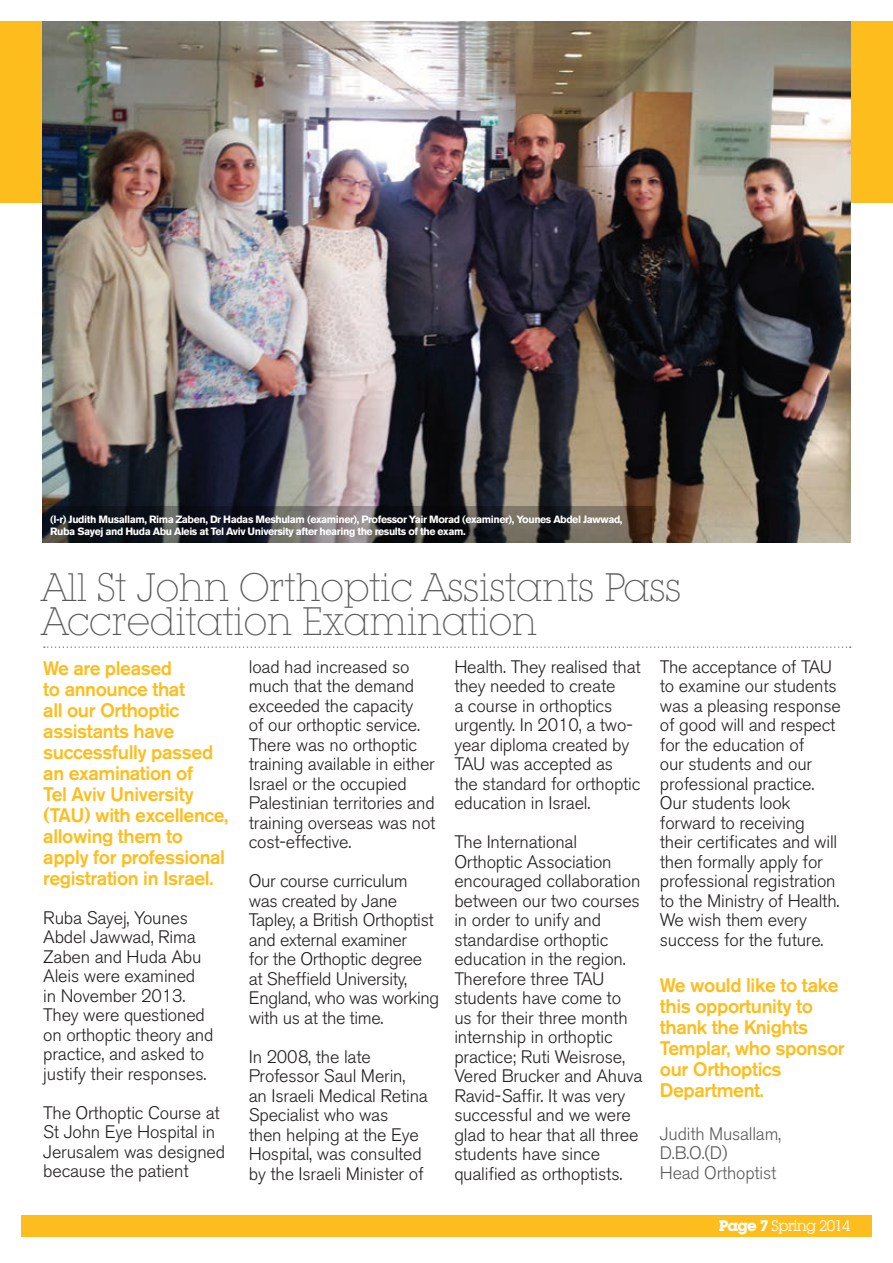
<style>
.page{position:relative;width:893px;height:1263px;background:#fff}
.page>*{position:absolute;margin:0;border:0;box-sizing:border-box;transform-origin:0 0}
.t1{font:300 39px "Lubalin Graph IT Cby BT Xtra";letter-spacing:-.01em;color:#595a59}
.t2{font:500 19.5px/21px "Akzidenz Grotesk BE";letter-spacing:-.02em;color:#fdbd1d}
.t3{font:300 18px/19.5px "Akzidenz Grotesk BE";letter-spacing:-.01em;color:#231f20}
.t4{font:300 18px/19.5px "Akzidenz Grotesk BE";letter-spacing:-.01em;color:#595a59}
.t5{font:15.15px "Lubalin Graph IT Cby BT";letter-spacing:-.06em;color:#fff}
.t6{font:700 10.5px/12px "Akzidenz Grotesk BE";letter-spacing:-.04em;color:#fff}
.s1{font-weight:700}
</style>
<div class="page">
<div style="left:0;top:21px;width:893px;height:182px;background:#fdbd1d"></div>
<img style="left:42px;top:21px;width:808px;height:521px">
<div style="left:21px;top:1215px;width:851px;height:22px;background:#fdbd1d"></div>
<svg style="left:44px;top:646px;width:807px;height:2px"></svg>
<svg style="left:42px;top:506px;width:610px;height:36px;background:#393738"></svg>
<p class="t6" style="left:50px;top:514px;width:574px">(l-r) Judith Musallam, Rima Zaben, Dr Hadas Meshulam (examiner), Professor Yair Morad (examiner), Younes Abdel Jawwad,<br>Ruba Sayej and Huda Abu Aleis at Tel Aviv University after hearing the results of the exam.</p>
<p class="t1" style="left:43px;top:563px;width:641px">All St John Orthoptic Assistants Pass</p>
<p class="t1" style="left:43px;top:598px;width:496px">Accreditation Examination</p>
<p class="t2" style="left:43px;top:657px;width:186px">We are pleased<br>to announce that<br>all our Orthoptic assistants have successfully passed an examination of<br>Tel Aviv University (TAU) with excellence, allowing them to apply for professional registration in Israel.</p>
<p class="t3" style="left:43px;top:908px;width:172px">Ruba Sayej, Younes<br>Abdel Jawwad, Rima<br>Zaben and Huda Abu<br>Aleis were examined<br>in November 2013.<br>They were questioned on orthoptic theory and practice, and asked to justify their responses.</p>
<p class="t3" style="left:43px;top:1103px;width:183px">The Orthoptic Course at<br>St John Eye Hospital in<br>Jerusalem was designed because the patient</p>
<p class="t3" style="left:660px;top:657px;width:182px">The acceptance of TAU to examine our students was a pleasing response of good will and respect for the education of<br>our students and our professional practice.</p>
<p class="t3" style="left:660px;top:793px;width:181px">Our students look forward to receiving their certificates and will then formally apply for professional registration to the Ministry of Health.<br>We wish them every success for the future.</p>
<p class="t2" style="left:660px;top:974px;width:186px">We would like to take this opportunity to thank the Knights<br>Templar, who sponsor our Orthoptics<br>Department.</p>
<p class="t4" style="left:660px;top:1124px;width:123px">Judith Musallam,<br>D.B.O.(D)</p>
<p class="t4" style="left:660px;top:1163px;width:118px">Head Orthoptist</p>
<p class="t3" style="left:249px;top:657px;width:188px">load had increased so much that the demand exceeded the capacity<br>of our orthoptic service.<br>There was no orthoptic training available in either<br>Israel or the occupied<br>Palestinian territories and training overseas was not cost-effective.</p>
<p class="t3" style="left:249px;top:871px;width:192px">Our course curriculum was created by Jane<br>Tapley, a British Orthoptist and external examiner<br>for the Orthoptic degree at Sheffield University,<br>England, who was working with us at the time.</p>
<p class="t3" style="left:249px;top:1047px;width:181px">In 2008, the late<br>Professor Saul Merin, an Israeli Medical Retina<br>Specialist who was<br>then helping at the Eye<br>Hospital, was consulted by the Israeli Minister of</p>
<p class="t3" style="left:454px;top:657px;width:188px">Health. They realised that they needed to create<br>a course in orthoptics urgently. In 2010, a two&shy;year diploma created by<br>TAU was accepted as the standard for orthoptic education in Israel.</p>
<p class="t3" style="left:454px;top:832px;width:190px">The International<br>Orthoptic Association encouraged collaboration between our two courses in order to unify and standardise orthoptic education in the region.<br>Therefore three TAU students have come to us for their three month internship in orthoptic practice; Ruti Weisrose,<br>Vered Brucker and Ahuva<br>Ravid-Saffir. It was very successful and we were glad to hear that all three students have since qualified as orthoptists.</p>
<p class="t5" style="left:719px;top:1216px;width:133px"><span class="s1">Page 7</span> Spring 2014</p>
</div>
